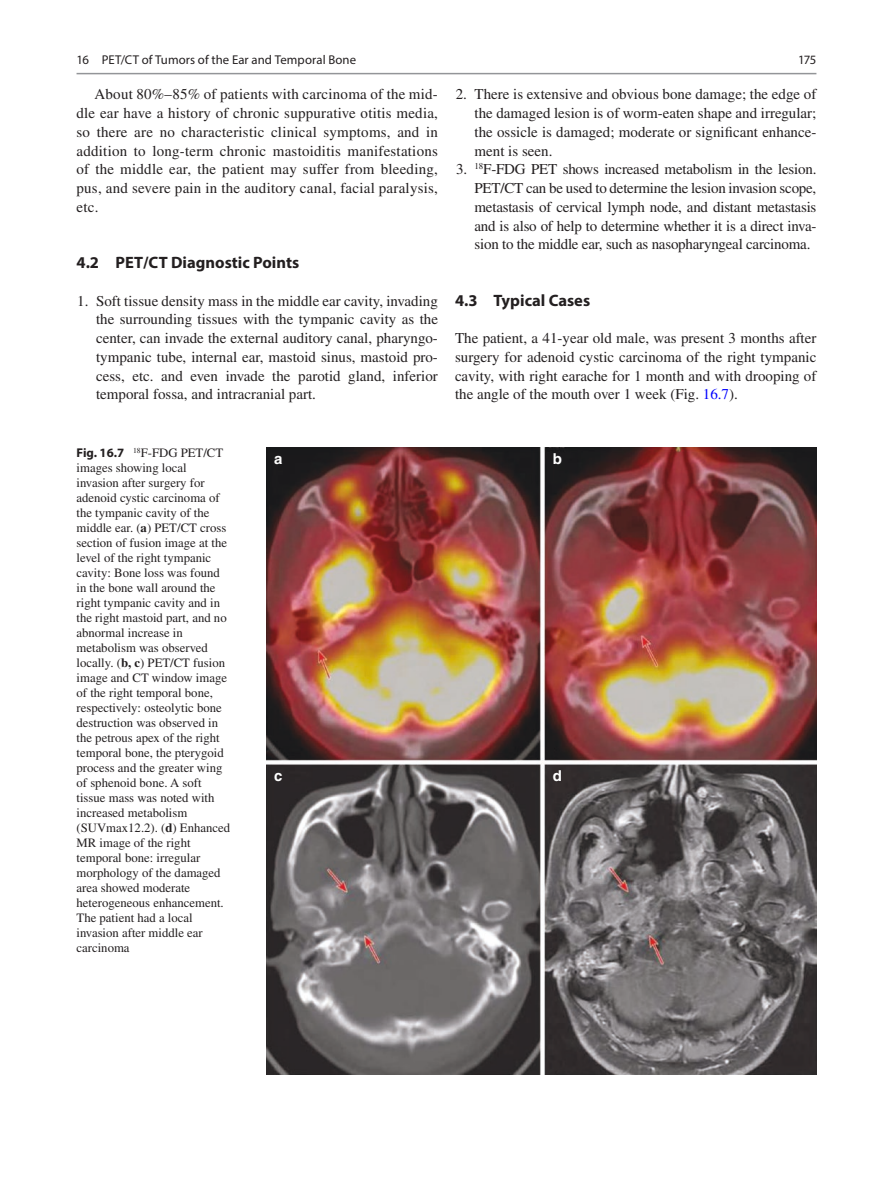
<style>
.page{position:relative;width:893px;height:1187px;background:#fff}
.page>*{position:absolute;margin:0;border:0;box-sizing:border-box;transform-origin:0 0}
._2_hd{font:700 16.5px "Myriad Pro";color:#231f20}
.Text{font:15px/18.8px "Times LT Std";color:#231f20;text-align:justify}
.Text_flush{font:15px/18.8px "Times LT Std";color:#231f20;text-align:justify}
.t1{font:15px "Helvetica Bold 2";color:#fff}
.t2{font:12.75px/15px "Times LT Std";color:#231f20}
.t3{font:12.75px "Myriad Pro";letter-spacing:.01em;color:#231f20}
.s1{color:#00f}
.s2{font-family:"Myriad Pro";font-weight:700}
.s3{font-weight:700}
</style>
<div class="page">
<img style="left:266px;top:447px;width:550px;height:627px">
<hr style="left:77px;top:73px;width:739px;height:1px;background:#939598">
<p class="t3" style="left:77px;top:52px;width:281px">16 PET/CT of Tumors of the Ear and Temporal Bone</p>
<p class="Text" style="left:77px;top:85px;width:363px;text-indent:18px">About 80%–85% of patients with carcinoma of the mid&shy;dle ear have a history of chronic suppurative otitis media, so there are no characteristic clinical symptoms, and in addition to long-term chronic mastoiditis manifestations of the middle ear, the patient may suffer from bleeding, pus, and severe pain in the auditory canal, facial paralysis, etc.</p>
<h3 class="_2_hd" style="left:77px;top:252px;width:224px">4.2 PET/CT Diagnostic Points</h3>
<p class="Text" style="left:96px;top:291px;width:343px;text-indent:-19px">1. Soft tissue density mass in the middle ear cavity, invading the surrounding tissues with the tympanic cavity as the center, can invade the external auditory canal, pharyngo&shy;tympanic tube, internal ear, mastoid sinus, mastoid pro&shy;cess, etc. and even invade the parotid gland, inferior temporal fossa, and intracranial part.</p>
<p class="t3" style="left:798px;top:52px;width:20px">175</p>
<p class="Text" style="left:474px;top:85px;width:343px;text-indent:-19px">2. There is extensive and obvious bone damage; the edge of the damaged lesion is of worm-eaten shape and irregular; the ossicle is damaged; moderate or significant enhance&shy;ment is seen.</p>
<p class="Text" style="left:474px;top:160px;width:343px;text-indent:-18px">3. <sup>18</sup>F-FDG PET shows increased metabolism in the lesion.<br>PET/CT can be used to determine the lesion invasion scope, metastasis of cervical lymph node, and distant metastasis and is also of help to determine whether it is a direct inva&shy;sion to the middle ear, such as nasopharyngeal carcinoma.</p>
<h3 class="_2_hd" style="left:455px;top:289px;width:137px">4.3 Typical Cases</h3>
<p class="Text_flush" style="left:455px;top:329px;width:363px">The patient, a 41-year old male, was present 3 months after surgery for adenoid cystic carcinoma of the right tympanic cavity, with right earache for 1 month and with drooping of the angle of the mouth over 1 week (Fig. <span class="s1">16.7</span>).</p>
<p class="t2" style="left:77px;top:445px;width:155px"><span class="s2">Fig. 16.7</span> <sup>18</sup>F-FDG PET/CT images showing local invasion after surgery for adenoid cystic carcinoma of the tympanic cavity of the middle ear. (<span class="s3">a</span>) PET/CT cross section of fusion image at the level of the right tympanic cavity: Bone loss was found in the bone wall around the right tympanic cavity and in the right mastoid part, and no abnormal increase in metabolism was observed locally. (<span class="s3">b, c</span>) PET/CT fusion image and CT window image of the right temporal bone, respectively: osteolytic bone destruction was observed in the petrous apex of the right temporal bone, the pterygoid process and the greater wing of sphenoid bone. A soft tissue mass was noted with increased metabolism (SUVmax12.2). (<span class="s3">d</span>) Enhanced<br>MR image of the right temporal bone: irregular morphology of the damaged area showed moderate heterogeneous enhancement.<br>The patient had a local invasion after middle ear carcinoma</p>
<p class="t1" style="left:274px;top:449px;width:10px">a</p>
<p class="t1" style="left:553px;top:449px;width:11px">b</p>
<p class="t1" style="left:274px;top:766px;width:10px">c</p>
<p class="t1" style="left:553px;top:766px;width:11px">d</p>
</div>
